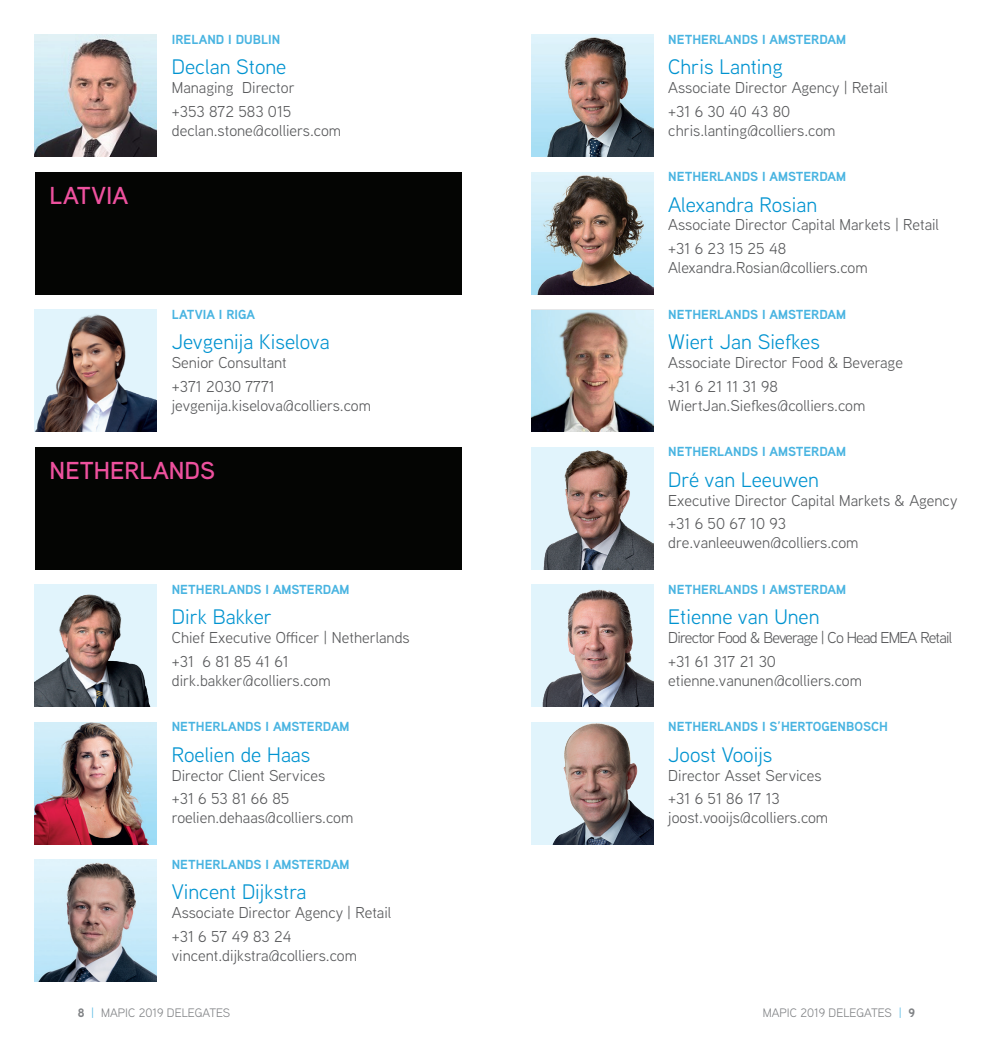
<style>
.page{position:relative;width:993px;height:1042px;background:#fff}
.page>*{position:absolute;margin:0;border:0;box-sizing:border-box;transform-origin:0 0}
.Paragraph_Style_1{font:600 24.5px "Aaux Next";color:#ee519e}
.First_Name{font:21px "Aaux Next";color:#0093d0}
.Email{font:15.75px "Aaux Next";color:#57585a}
.Job_Title{font:15.75px "Aaux Next";color:#57585a}
.Job_Title-2{font:15.75px "Aaux Next";letter-spacing:-.05em;color:#57585a}
.city{font:700 13.12px "Aaux Next";color:#49b4e1}
.t1{font:12.25px "Aaux Next";color:#808285}
.s1{font-weight:700}
.s2{color:#49b4e1}
</style>
<div class="page">
<img style="left:35px;top:35px;width:122px;height:122px">
<img style="left:35px;top:310px;width:122px;height:122px">
<img style="left:35px;top:585px;width:122px;height:122px">
<img style="left:35px;top:722px;width:122px;height:122px">
<img style="left:35px;top:860px;width:122px;height:122px">
<div style="left:35px;top:172px;width:426px;height:123px;background:#040503"></div>
<div style="left:35px;top:447px;width:426px;height:122px;background:#040503"></div>
<img style="left:531px;top:35px;width:122px;height:122px">
<img style="left:531px;top:172px;width:122px;height:122px">
<img style="left:531px;top:310px;width:122px;height:122px">
<img style="left:531px;top:447px;width:122px;height:122px">
<img style="left:531px;top:585px;width:122px;height:122px">
<img style="left:531px;top:722px;width:122px;height:122px">
<p class="Paragraph_Style_1" style="left:50px;top:179px;width:80px">LATVIA</p>
<p class="city" style="left:172px;top:30px;width:110px">IRELAND I DUBLIN</p>
<p class="First_Name" style="left:172px;top:53px;width:116px">Declan Stone</p>
<p class="Job_Title" style="left:172px;top:77px;width:124px">Managing Director</p>
<p class="Email" style="left:172px;top:101px;width:121px">+353 872 583 015</p>
<p class="Email" style="left:172px;top:120px;width:171px">declan.stone@colliers.com</p>
<p class="city" style="left:172px;top:305px;width:85px">LATVIA I RIGA</p>
<p class="First_Name" style="left:172px;top:328px;width:159px">Jevgenija Kiselova</p>
<p class="Job_Title" style="left:172px;top:352px;width:116px">Senior Consultant</p>
<p class="Email" style="left:172px;top:376px;width:104px">+371 2030 7771</p>
<p class="Email" style="left:172px;top:395px;width:201px">jevgenija.kiselova@colliers.com</p>
<p class="Paragraph_Style_1" style="left:50px;top:453px;width:167px">NETHERLANDS</p>
<p class="city" style="left:172px;top:580px;width:179px">NETHERLANDS I AMSTERDAM</p>
<p class="First_Name" style="left:172px;top:603px;width:102px">Dirk Bakker</p>
<p class="Job_Title" style="left:172px;top:627px;width:239px">Chief Executive Officer | Netherlands</p>
<p class="Email" style="left:172px;top:651px;width:118px">+31 6 81 85 41 61</p>
<p class="Email" style="left:172px;top:670px;width:160px">dirk.bakker@colliers.com</p>
<p class="city" style="left:172px;top:717px;width:179px">NETHERLANDS I AMSTERDAM</p>
<p class="First_Name" style="left:172px;top:740px;width:140px">Roelien de Haas</p>
<p class="Job_Title" style="left:172px;top:764px;width:155px">Director Client Services</p>
<p class="Email" style="left:172px;top:788px;width:119px">+31 6 53 81 66 85</p>
<p class="Email" style="left:172px;top:807px;width:183px">roelien.dehaas@colliers.com</p>
<p class="city" style="left:172px;top:855px;width:179px">NETHERLANDS I AMSTERDAM</p>
<p class="First_Name" style="left:172px;top:877px;width:136px">Vincent Dijkstra</p>
<p class="Job_Title" style="left:172px;top:902px;width:221px">Associate Director Agency | Retail</p>
<p class="Email" style="left:172px;top:926px;width:121px">+31 6 57 49 83 24</p>
<p class="Email" style="left:172px;top:945px;width:186px">vincent.dijkstra@colliers.com</p>
<p class="city" style="left:668px;top:30px;width:179px">NETHERLANDS I AMSTERDAM</p>
<p class="First_Name" style="left:668px;top:53px;width:116px">Chris Lanting</p>
<p class="Job_Title" style="left:668px;top:77px;width:221px">Associate Director Agency | Retail</p>
<p class="Email" style="left:668px;top:101px;width:123px">+31 6 30 40 43 80</p>
<p class="Email" style="left:668px;top:120px;width:168px">chris.lanting@colliers.com</p>
<p class="city" style="left:668px;top:168px;width:179px">NETHERLANDS I AMSTERDAM</p>
<p class="First_Name" style="left:668px;top:190px;width:150px">Alexandra Rosian</p>
<p class="Job_Title" style="left:668px;top:214px;width:272px">Associate Director Capital Markets | Retail</p>
<p class="Email" style="left:668px;top:238px;width:119px">+31 6 23 15 25 48</p>
<p class="Email" style="left:668px;top:257px;width:201px">Alexandra.Rosian@colliers.com</p>
<p class="city" style="left:668px;top:305px;width:179px">NETHERLANDS I AMSTERDAM</p>
<p class="First_Name" style="left:668px;top:328px;width:153px">Wiert Jan Siefkes</p>
<p class="Job_Title" style="left:668px;top:352px;width:236px">Associate Director Food &amp; Beverage</p>
<p class="Email" style="left:668px;top:376px;width:111px">+31 6 21 11 31 98</p>
<p class="Email" style="left:668px;top:395px;width:198px">WiertJan.Siefkes@colliers.com</p>
<p class="city" style="left:668px;top:442px;width:179px">NETHERLANDS I AMSTERDAM</p>
<p class="First_Name" style="left:668px;top:465px;width:152px">Dré van Leeuwen</p>
<p class="Job_Title" style="left:668px;top:489px;width:290px">Executive Director Capital Markets &amp; Agency</p>
<p class="Email" style="left:668px;top:513px;width:119px">+31 6 50 67 10 93</p>
<p class="Email" style="left:668px;top:532px;width:191px">dre.vanleeuwen@colliers.com</p>
<p class="city" style="left:668px;top:580px;width:179px">NETHERLANDS I AMSTERDAM</p>
<p class="First_Name" style="left:668px;top:603px;width:153px">Etienne van Unen</p>
<p class="Job_Title-2" style="left:668px;top:627px;width:285px">Director Food &amp; Beverage | Co Head EMEA Retail</p>
<p class="Email" style="left:668px;top:651px;width:109px">+31 61 317 21 30</p>
<p class="Email" style="left:668px;top:670px;width:195px">etienne.vanunen@colliers.com</p>
<p class="city" style="left:668px;top:717px;width:221px">NETHERLANDS I S’HERTOGENBOSCH</p>
<p class="First_Name" style="left:668px;top:740px;width:106px">Joost Vooijs</p>
<p class="Job_Title" style="left:668px;top:764px;width:155px">Director Asset Services</p>
<p class="Email" style="left:668px;top:788px;width:113px">+31 6 51 86 17 13</p>
<p class="Email" style="left:668px;top:807px;width:161px">joost.vooijs@colliers.com</p>
<p class="t1" style="left:78px;top:1004px;width:154px"><span class="s1">8</span> <span class="s2">|</span> MAPIC 2019 DELEGATES</p>
<p class="t1" style="left:762px;top:1004px;width:154px">MAPIC 2019 DELEGATES <span class="s2">|</span> <span class="s1">9</span></p>
</div>
